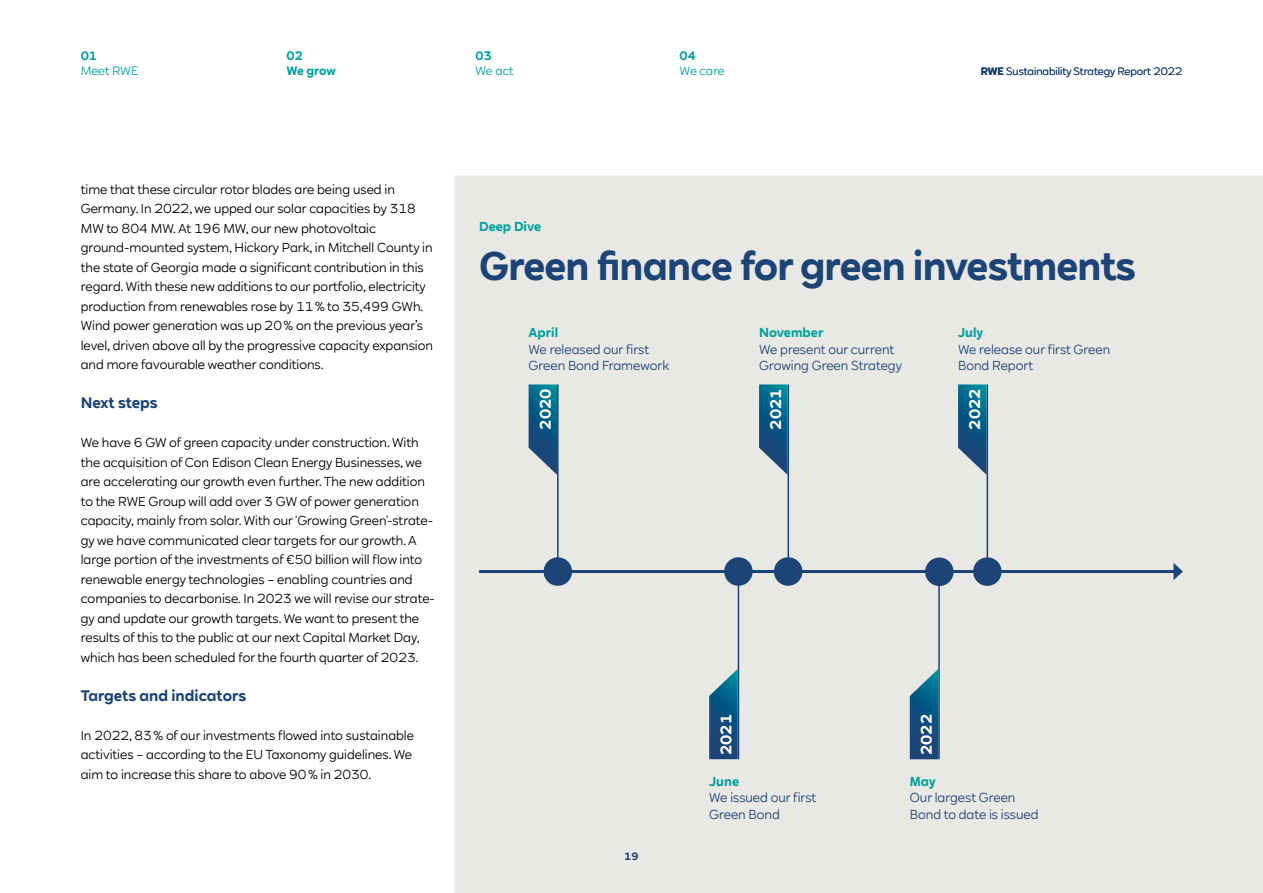
<style>
.page{position:relative;width:1263px;height:893px;background:#fff}
.page>*{position:absolute;margin:0;border:0;box-sizing:border-box;transform-origin:0 0}
.t1{font:700 39px "RWE Sans";letter-spacing:-.02em;color:#1d4477}
.t2{font:700 15px "RWE Sans";color:#1d4477}
.t3{font:700 15px "RWE Sans";color:#fff}
.t4{font:12.75px/19.5px "RWE Sans";color:#000}
.t5{font:12.75px/16.5px "RWE Sans";color:#1d4477}
.t6{font:700 12.75px "RWE Sans";color:#00a19f}
.t7{font:12px "RWE Sans";color:#00a19f}
.t8{font:700 12px/15px "RWE Sans";color:#00a19f}
.t9{font:10.5px "RWE Sans";color:#1d4477}
.t10{font:700 10.5px "RWE Sans";color:#1d4477}
.s1{font-weight:700}
</style>
<div class="page">
<div style="left:454px;top:176px;width:809px;height:717px;background:#e8e8e4"></div>
<hr style="left:479px;top:570px;width:697px;height:3px;background:#1d4477">
<svg style="left:1173px;top:563px;width:10px;height:17px"></svg>
<div style="left:973px;top:557px;width:28px;height:29px;background:#1d4477;border-radius:50%"></div>
<hr style="left:986px;top:384px;width:2px;height:188px;background:#1d4477">
<svg style="left:958px;top:384px;width:28px;height:91px;background:#2d7293"></svg>
<div style="left:774px;top:557px;width:28px;height:29px;background:#1d4477;border-radius:50%"></div>
<hr style="left:787px;top:384px;width:2px;height:188px;background:#1d4477">
<svg style="left:759px;top:384px;width:28px;height:91px;background:#2d7293"></svg>
<div style="left:925px;top:557px;width:28px;height:29px;background:#1d4477;border-radius:50%"></div>
<hr style="left:938px;top:572px;width:2px;height:187px;background:#1d4477">
<svg style="left:910px;top:669px;width:28px;height:90px;background:#2f698f"></svg>
<svg style="left:529px;top:384px;width:28px;height:91px;background:#2b7193"></svg>
<hr style="left:557px;top:384px;width:2px;height:188px;background:#1d4477">
<div style="left:544px;top:557px;width:28px;height:29px;background:#1d4477;border-radius:50%"></div>
<div style="left:724px;top:557px;width:29px;height:29px;background:#1d4477;border-radius:50%"></div>
<hr style="left:738px;top:572px;width:1px;height:187px;background:#1d4477">
<svg style="left:709px;top:669px;width:29px;height:90px;background:#316b90"></svg>
<p class="t8" style="left:81px;top:49px;width:18px">01</p>
<p class="t7" style="left:81px;top:64px;width:59px">Meet RWE</p>
<p class="t8" style="left:286px;top:49px;width:51px">02<br>We grow</p>
<p class="t8" style="left:475px;top:49px;width:18px">03</p>
<p class="t7" style="left:475px;top:64px;width:40px">We act</p>
<p class="t8" style="left:680px;top:49px;width:18px">04</p>
<p class="t7" style="left:680px;top:64px;width:46px">We care</p>
<p class="t9" style="left:981px;top:65px;width:203px"><span class="s1">RWE</span> Sustainability Strategy Report 2022</p>
<p class="t4" style="left:81px;top:180px;width:354px">time that these circular rotor blades are being used in Germany. In 2022, we upped our solar capacities by 318<br>MW to 804 MW. At 196 MW, our new photovoltaic ground-mounted system, Hickory Park, in Mitchell County in the state of Georgia made a significant contribution in this regard. With these new additions to our portfolio, electricity production from renewables rose by 11 % to 35,499 GWh.<br>Wind power generation was up 20 % on the previous year’s level, driven above all by the progressive capacity expansion and more favourable weather conditions.</p>
<p class="t2" style="left:81px;top:393px;width:78px">Next steps</p>
<p class="t4" style="left:81px;top:433px;width:356px">We have 6 GW of green capacity under construction. With the acquisition of Con Edison Clean Energy Businesses, we are accelerating our growth even further. The new addition to the RWE Group will add over 3 GW of power generation capacity, mainly from solar. With our 'Growing Green'-strate&shy;gy we have communicated clear targets for our growth. A large portion of the investments of €50 billion will flow into renewable energy technologies – enabling countries and companies to decarbonise. In 2023 we will revise our strate&shy;gy and update our growth targets. We want to present the results of this to the public at our next Capital Market Day, which has been scheduled for the fourth quarter of 2023.</p>
<p class="t2" style="left:81px;top:686px;width:167px">Targets and indicators</p>
<p class="t4" style="left:81px;top:726px;width:335px">In 2022, 83 % of our investments flowed into sustainable activities – according to the EU Taxonomy guidelines. We aim to increase this share to above 90 % in 2030.</p>
<p class="t6" style="left:479px;top:218px;width:64px">Deep Dive</p>
<h1 class="t1" style="left:479px;top:241px;width:658px">Green finance for green investments</h1>
<p class="t6" style="left:529px;top:325px;width:31px">April</p>
<p class="t5" style="left:529px;top:341px;width:142px">We released our first<br>Green Bond Framework</p>
<p class="t3" style="left:536px;top:430px;width:42px;rotate:-90deg">2020</p>
<p class="t6" style="left:759px;top:325px;width:66px">November</p>
<p class="t5" style="left:759px;top:341px;width:144px">We present our current<br>Growing Green Strategy</p>
<p class="t6" style="left:958px;top:325px;width:26px">July</p>
<p class="t5" style="left:958px;top:341px;width:154px">We release our first Green<br>Bond Report</p>
<p class="t3" style="left:766px;top:430px;width:42px;rotate:-90deg">2021</p>
<p class="t3" style="left:965px;top:430px;width:42px;rotate:-90deg">2022</p>
<p class="t10" style="left:624px;top:849px;width:16px">19</p>
<p class="t3" style="left:717px;top:755px;width:42px;rotate:-90deg">2021</p>
<p class="t6" style="left:709px;top:773px;width:31px">June</p>
<p class="t5" style="left:709px;top:789px;width:109px">We issued our first<br>Green Bond</p>
<p class="t3" style="left:917px;top:755px;width:42px;rotate:-90deg">2022</p>
<p class="t6" style="left:910px;top:773px;width:27px">May</p>
<p class="t5" style="left:910px;top:790px;width:130px">Our largest Green<br>Bond to date is issued</p>
</div>
